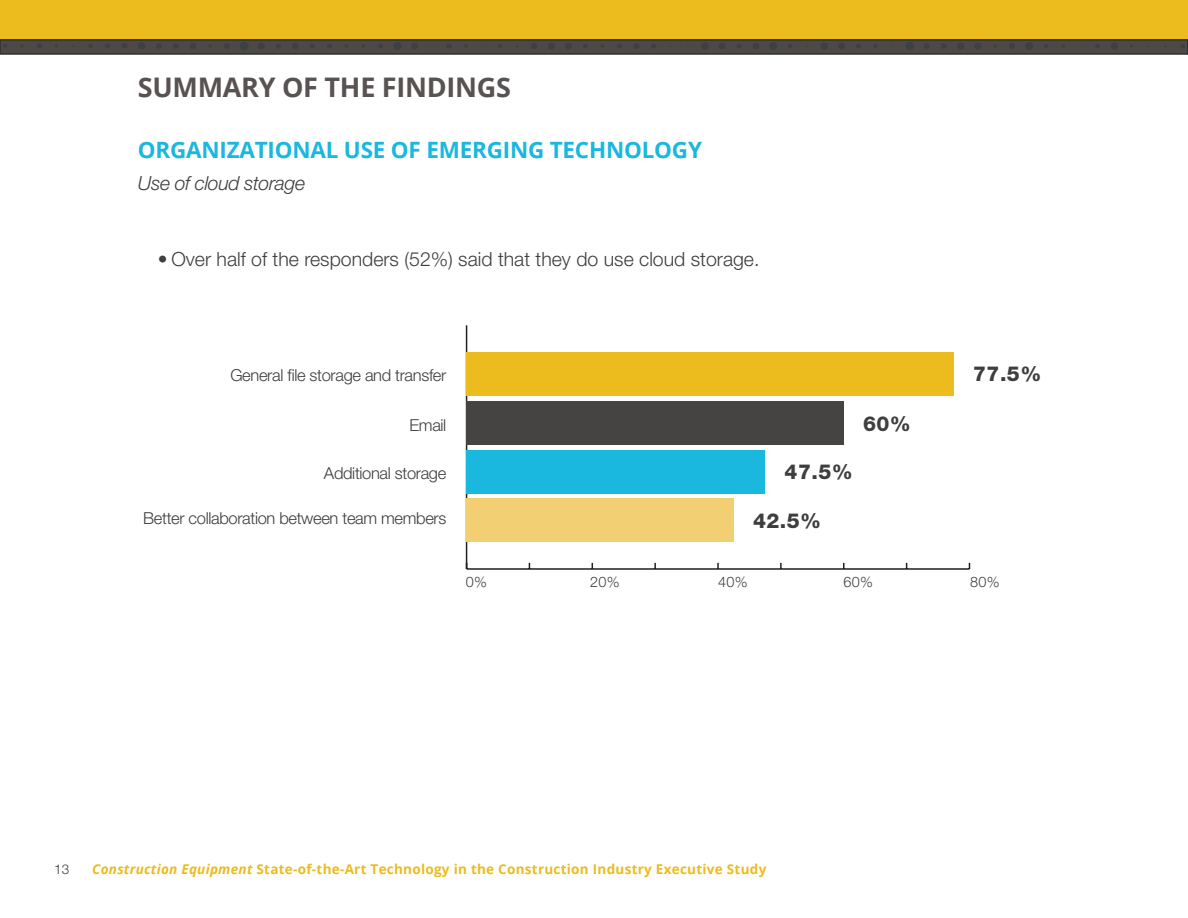
<style>
.page{position:relative;width:1188px;height:918px;background:#fff}
.page>*{position:absolute;margin:0;border:0;box-sizing:border-box;transform-origin:0 0}
.t1{font:700 27px "Open Sans";letter-spacing:-.01em;color:#585252}
.t2{font:700 22.5px "Open Sans";letter-spacing:-.01em;color:#1ab7df}
.t3{font:800 20.55px "Helvetica Neue LT Std";letter-spacing:.02em;color:#3e3e3f}
.t4{font:300 19.5px "Helvetica Neue LT Std";color:#3e3e3f}
.t5{font:italic 300 19.5px "Helvetica Neue LT Std";letter-spacing:-.02em;color:#3e3e3f}
.t6{font:300 16.5px "Helvetica Neue LT Std";letter-spacing:-.02em;color:#3e3e3f}
.t7{font:300 14.4px "Helvetica Neue LT Std";letter-spacing:.02em;color:#3e3e3f}
.t8{font:700 13.5px "Open Sans";letter-spacing:.02em;color:#ecbb1d}
.t9{font:300 13.5px "Helvetica Neue LT Std";color:#3e3e3f}
.s1{font-style:italic}
</style>
<div class="page">
<div style="left:0;top:0;width:1188px;height:54px;background:#ecbb1d"></div>
<svg style="left:0;top:39px;width:1188px;height:16px;background:#484644"></svg>
<hr style="left:467px;top:568px;width:502px;height:2px;background:#231f20">
<hr style="left:466px;top:325px;width:1px;height:244px;background:#231f20">
<div style="left:467px;top:498px;width:267px;height:44px;background:#f2cf72"></div>
<div style="left:467px;top:450px;width:298px;height:43px;background:#1ab7df"></div>
<div style="left:467px;top:401px;width:377px;height:44px;background:#464343"></div>
<div style="left:467px;top:352px;width:487px;height:44px;background:#ecbb1d"></div>
<h1 class="t1" style="left:138px;top:68px;width:375px">SUMMARY OF THE FINDINGS</h1>
<h2 class="t2" style="left:138px;top:134px;width:566px">ORGANIZATIONAL USE OF EMERGING TECHNOLOGY</h2>
<p class="t5" style="left:138px;top:172px;width:169px">Use of cloud storage</p>
<p class="t4" style="left:158px;top:247px;width:603px">• Over half of the responders (52%) said that they do use cloud storage.</p>
<p class="t6" style="left:230px;top:365px;width:217px">General file storage and transfer</p>
<p class="t6" style="left:410px;top:415px;width:38px">Email</p>
<p class="t6" style="left:324px;top:463px;width:124px">Additional storage</p>
<p class="t6" style="left:143px;top:508px;width:305px">Better collaboration between team members</p>
<p class="t3" style="left:863px;top:411px;width:49px">60%</p>
<p class="t3" style="left:785px;top:459px;width:70px">47.5%</p>
<p class="t3" style="left:753px;top:508px;width:70px">42.5%</p>
<p class="t3" style="left:973px;top:362px;width:70px">77.5%</p>
<p class="t7" style="left:466px;top:574px;width:23px">0%</p>
<p class="t7" style="left:590px;top:574px;width:31px">20%</p>
<p class="t7" style="left:718px;top:574px;width:31px">40%</p>
<p class="t7" style="left:843px;top:574px;width:31px">60%</p>
<p class="t7" style="left:970px;top:574px;width:31px">80%</p>
<p class="t9" style="left:54px;top:861px;width:17px">13</p>
<p class="t8" style="left:92px;top:860px;width:676px"><span class="s1">Construction Equipment</span> State-of-the-Art Technology in the Construction Industry Executive Study</p>
</div>
